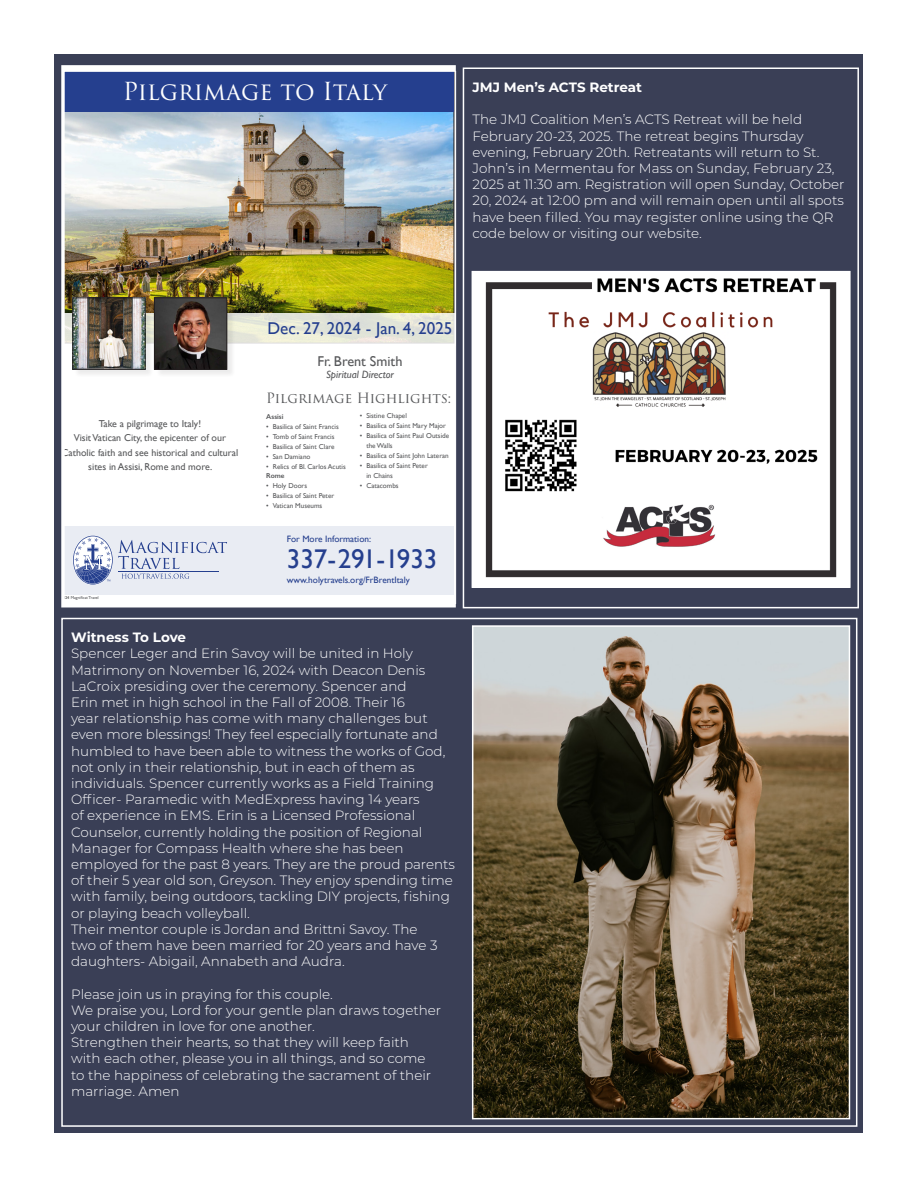
<style>
.page{position:relative;width:918px;height:1188px;background:#fff}
.page>*{position:absolute;margin:0;border:0;box-sizing:border-box;transform-origin:0 0}
.t1{font:27px "Gill Sans";color:#253f8e}
.t2{font:24.15px "Trajan Pro 3";color:#fff}
.t3{font:17.1px "Gill Sans";color:#253f8e}
.t4{font:14.25px "Gill Sans";color:#57585a}
.t5{font:13.95px "Trajan Pro 3";color:#57585a}
.t6{font:300 13.5px/16.2px "Montserrat";color:#fff}
.t7{font:700 13.5px "Montserrat";color:#fff}
.t8{font:italic 10.65px "Gill Sans";color:#57585a}
.t9{font:9.9px/14.2px "Gill Sans";color:#57585a;text-align:center}
.t10{font:9.3px "Gill Sans";color:#253f8e}
.t11{font:7.05px/9.9px "Gill Sans";color:#57585a}
.t12{font:600 7.05px "Gill Sans";color:#57585a}
.t13{font:4.2px "Gill Sans";color:#57585a}
.s1{font-weight:600}
</style>
<div class="page">
<div style="left:55px;top:55px;width:808px;height:1078px;background:#3a3f56"></div>
<div style="left:61px;top:65px;width:395px;height:543px;background:#fff;border:2px solid #fff"></div>
<div style="left:64px;top:526px;width:390px;height:68px;background:#e9ecf3"></div>
<svg style="left:73px;top:535px;width:154px;height:50px"></svg>
<img style="left:66px;top:112px;width:388px;height:201px">
<svg style="left:66px;top:313px;width:388px;height:32px;fill:#e3e5d9"></svg>
<div style="left:155px;top:299px;width:81px;height:79px;background:#231f20;opacity:.09"></div>
<img style="left:156px;top:300px;width:69px;height:68px">
<div style="left:154px;top:298px;width:73px;height:72px;border:1px solid #231f20"></div>
<div style="left:64px;top:71px;width:390px;height:41px;background:#253f8e"></div>
<div style="left:74px;top:299px;width:80px;height:79px;background:#231f20;opacity:.09"></div>
<img style="left:75px;top:300px;width:68px;height:68px">
<div style="left:73px;top:298px;width:72px;height:72px;border:1px solid #231f20"></div>
<div style="left:463px;top:68px;width:396px;height:540px;border:2px solid #fff"></div>
<img style="left:475px;top:628px;width:372px;height:488px">
<div style="left:472px;top:625px;width:378px;height:494px;border:2px solid #fff"></div>
<img style="left:474px;top:273px;width:375px;height:313px">
<div style="left:472px;top:271px;width:379px;height:317px;border:1px solid #fff"></div>
<p class="t2" style="left:123px;top:74px;width:266px">Pilgrimage to Italy</p>
<p class="t7" style="left:472px;top:77px;width:171px">JMJ Men’s ACTS Retreat</p>
<p class="t6" style="left:472px;top:111px;width:374px">The JMJ Coalition Men’s ACTS Retreat will be held February 20-23, 2025. The retreat begins Thursday evening, February 20th. Retreatants will return to St.<br>John’s in Mermentau for Mass on Sunday, February 23, 2025 at 11:30 am. Registration will open Sunday, October 20, 2024 at 12:00 pm and will remain open until all spots have been filled. You may register online using the QR code below or visiting our website.</p>
<p class="t3" style="left:267px;top:318px;width:187px">Dec. 27, 2024 - Jan. 4, 2025</p>
<p class="t4" style="left:317px;top:352px;width:87px">Fr. Brent Smith</p>
<p class="t8" style="left:326px;top:368px;width:69px">Spiritual Director</p>
<p class="t9" style="left:62px;top:417px;width:178px">Take a pilgrimage to Italy!<br>Visit Vatican City, the epicenter of our Catholic faith and see historical and cultural sites in Assisi, Rome and more.</p>
<p class="t13" style="left:56px;top:595px;width:44px"><span class="s1">© 2024</span> Magnificat Travel</p>
<p class="t5" style="left:266px;top:388px;width:187px">Pilgrimage Highlights:</p>
<p class="t12" style="left:266px;top:412px;width:19px">Assisi</p>
<p class="t11" style="left:266px;top:421px;width:74px">• Basilica of Saint Francis</p>
<p class="t11" style="left:266px;top:431px;width:70px">• Tomb of Saint Francis</p>
<p class="t11" style="left:266px;top:441px;width:70px">• Basilica of Saint Clare</p>
<p class="t11" style="left:266px;top:451px;width:46px">• San Damiano</p>
<p class="t11" style="left:266px;top:461px;width:81px">• Relics of Bl. Carlos Acutis<br><span class="s1">Rome</span></p>
<p class="t11" style="left:266px;top:481px;width:42px">• Holy Doors</p>
<p class="t11" style="left:266px;top:491px;width:69px">• Basilica of Saint Peter</p>
<p class="t11" style="left:266px;top:501px;width:58px">• Vatican Museums</p>
<p class="t11" style="left:360px;top:411px;width:48px">• Sistine Chapel</p>
<p class="t11" style="left:360px;top:421px;width:88px">• Basilica of Saint Mary Major</p>
<p class="t11" style="left:366px;top:431px;width:84px;text-indent:-6px">• Basilica of Saint Paul Outside the Walls</p>
<p class="t11" style="left:360px;top:451px;width:90px">• Basilica of Saint John Lateran</p>
<p class="t11" style="left:366px;top:461px;width:63px;text-indent:-6px">• Basilica of Saint Peter in Chains</p>
<p class="t11" style="left:360px;top:481px;width:40px">• Catacombs</p>
<p class="t10" style="left:287px;top:533px;width:86px">For More Information:</p>
<p class="t1" style="left:287px;top:543px;width:152px">337-291-1933</p>
<p class="t10" style="left:287px;top:575px;width:124px">www.holytravels.org/FrBrentItaly</p>
<p class="t7" style="left:71px;top:628px;width:117px">Witness To Love</p>
<p class="t6" style="left:71px;top:645px;width:386px">Spencer Leger and Erin Savoy will be united in Holy Matrimony on November 16, 2024 with Deacon Denis LaCroix presiding over the ceremony. Spencer and<br>Erin met in high school in the Fall of 2008. Their 16<br>year relationship has come with many challenges but even more blessings! They feel especially fortunate and humbled to have been able to witness the works of God, not only in their relationship, but in each of them as individuals. Spencer currently works as a Field Training Officer- Paramedic with MedExpress having 14 years<br>of experience in EMS. Erin is a Licensed Professional Counselor, currently holding the position of Regional Manager for Compass Health where she has been employed for the past 8 years. They are the proud parents of their 5 year old son, Greyson. They enjoy spending time with family, being outdoors, tackling DIY projects, fishing or playing beach volleyball.</p>
<p class="t6" style="left:71px;top:921px;width:368px">Their mentor couple is Jordan and Brittni Savoy. The two of them have been married for 20 years and have 3 daughters- Abigail, Annabeth and Audra.</p>
<p class="t6" style="left:71px;top:985px;width:263px">Please join us in praying for this couple.</p>
<p class="t6" style="left:71px;top:1002px;width:372px">We praise you, Lord for your gentle plan draws together your children in love for one another.</p>
<p class="t6" style="left:71px;top:1034px;width:362px">Strengthen their hearts, so that they will keep faith with each other, please you in all things, and so come to the happiness of celebrating the sacrament of their marriage. Amen</p>
</div>
